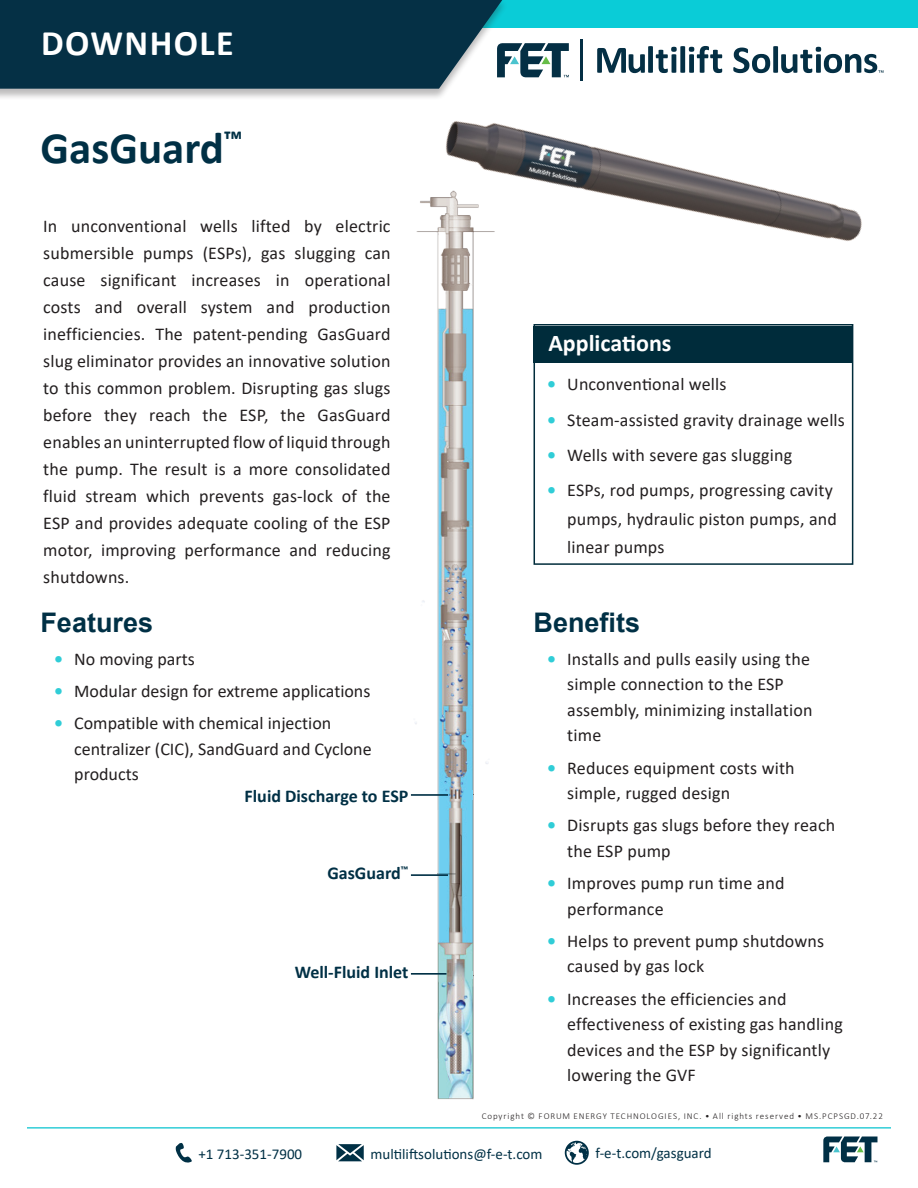
<style>
.page{position:relative;width:918px;height:1188px;background:#fff}
.page>*{position:absolute;margin:0;border:0;box-sizing:border-box;transform-origin:0 0}
.t1{font:700 45px "Calibri";color:#003045}
.t2{font:700 36px "Calibri";letter-spacing:.04em;color:#fff}
.Subhead{font:700 27px "Arial";color:#003045}
.Subhead-2{font:700 24px "Calibri";color:#fff}
.Inside_Text{font:18px/27px "Calibri";letter-spacing:.01em;color:#231f20}
.t3{font:700 18px "Calibri";color:#003045}
.t4{font:15px "Calibri";color:#003045}
.Back_Cover_Text{font:300 9px "Calibri";letter-spacing:.1em;color:#231f20}
.s1{font-weight:700;color:#30cdd7}
</style>
<div class="page">
<div style="left:0;top:0;width:918px;height:28px;background:#0accd7"></div>
<hr style="left:27px;top:1127px;width:864px;height:2px;background:#30cdd7">
<svg style="left:823px;top:1136px;width:54px;height:26px"></svg>
<div style="left:0;top:0;width:508px;height:100px;background:#231f20;opacity:.3"></div>
<div style="left:0;top:0;width:420px;height:89px;background:#053045"></div>
<svg style="left:176px;top:1143px;width:16px;height:20px"></svg>
<svg style="left:336px;top:1144px;width:28px;height:17px"></svg>
<svg style="left:565px;top:1141px;width:24px;height:24px"></svg>
<img style="left:420px;top:0;width:464px;height:382px">
<img style="left:415px;top:182px;width:222px;height:918px">
<div style="left:474px;top:770px;width:175px;height:233px;background:#fff"></div>
<div style="left:262px;top:770px;width:175px;height:233px;background:#fff"></div>
<div style="left:467px;top:972px;width:6px;height:7px;background:#9dd8d9"></div>
<div style="left:464px;top:791px;width:9px;height:9px;background:#6dcef2"></div>
<hr style="left:411px;top:794px;width:37px;height:2px;background:#003045">
<hr style="left:411px;top:874px;width:37px;height:2px;background:#003045">
<hr style="left:411px;top:973px;width:35px;height:2px;background:#003045">
<h2 class="t2" style="left:41px;top:18px;width:194px">DOWNHOLE</h2>
<p class="t1" style="left:40px;top:116px;width:204px">GasGuard<sup>™</sup></p>
<p class="Inside_Text" style="left:43px;top:213px;width:349px;text-align:justify">In unconventional wells lifted by electric submersible pumps (ESPs), gas slugging can cause significant increases in operational costs and overall system and production inefficiencies. The patent-pending GasGuard slug eliminator provides an innovative solution to this common problem. Disrupting gas slugs before they reach the ESP, the GasGuard enables an uninterrupted flow of liquid through the pump. The result is a more consolidated fluid stream which prevents gas-lock of the ESP and provides adequate cooling of the ESP motor, improving performance and reducing shutdowns.</p>
<p class="Subhead" style="left:40px;top:603px;width:114px">Features</p>
<p class="Inside_Text" style="left:54px;top:645px;width:142px"><span class="s1">•</span> No moving parts</p>
<p class="Inside_Text" style="left:54px;top:677px;width:318px"><span class="s1">•</span> Modular design for extreme applications</p>
<p class="Inside_Text" style="left:74px;top:710px;width:299px;line-height:25.5px;text-indent:-20px"><span class="s1">•</span> Compatible with chemical injection centralizer (CIC), SandGuard and Cyclone products</p>
<p class="t3" style="left:245px;top:783px;width:165px">Fluid Discharge to ESP</p>
<p class="t3" style="left:327px;top:860px;width:83px">GasGuard<sup>™</sup></p>
<p class="t3" style="left:295px;top:959px;width:115px">Well-Fluid Inlet</p>
<p class="Subhead-2" style="left:548px;top:326px;width:125px">Applications</p>
<p class="Inside_Text" style="left:547px;top:370px;width:181px"><span class="s1">•</span> Unconventional wells</p>
<p class="Inside_Text" style="left:547px;top:406px;width:299px"><span class="s1">•</span> Steam-assisted gravity drainage wells</p>
<p class="Inside_Text" style="left:547px;top:441px;width:247px"><span class="s1">•</span> Wells with severe gas slugging</p>
<p class="Inside_Text" style="left:567px;top:475px;width:271px;line-height:28.5px;text-indent:-20px"><span class="s1">•</span> ESPs, rod pumps, progressing cavity pumps, hydraulic piston pumps, and linear pumps</p>
<p class="Subhead" style="left:534px;top:603px;width:108px">Benefits</p>
<p class="Inside_Text" style="left:567px;top:646px;width:247px;line-height:25.5px;text-indent:-20px"><span class="s1">•</span> Installs and pulls easily using the simple connection to the ESP assembly, minimizing installation time</p>
<p class="Inside_Text" style="left:567px;top:754px;width:229px;line-height:25.5px;text-indent:-20px"><span class="s1">•</span> Reduces equipment costs with simple, rugged design</p>
<p class="Inside_Text" style="left:567px;top:812px;width:269px;line-height:25.5px;text-indent:-20px"><span class="s1">•</span> Disrupts gas slugs before they reach the ESP pump</p>
<p class="Inside_Text" style="left:567px;top:870px;width:219px;line-height:25.5px;text-indent:-20px"><span class="s1">•</span> Improves pump run time and performance</p>
<p class="Inside_Text" style="left:567px;top:928px;width:259px;line-height:25.5px;text-indent:-20px"><span class="s1">•</span> Helps to prevent pump shutdowns caused by gas lock</p>
<p class="Inside_Text" style="left:567px;top:985px;width:277px;line-height:25.5px;text-indent:-20px"><span class="s1">•</span> Increases the efficiencies and effectiveness of existing gas handling devices and the ESP by significantly lowering the GVF</p>
<p class="Back_Cover_Text" style="left:482px;top:1111px;width:403px">Copyright © FORUM ENERGY TECHNOLOGIES, INC. • All rights reserved • MS.PCPSGD.07.22</p>
<p class="t4" style="left:199px;top:1144px;width:105px">+1 713-351-7900</p>
<p class="t4" style="left:370px;top:1144px;width:174px">multiliftsolutions@f-e-t.com</p>
<p class="t4" style="left:596px;top:1143px;width:118px">f-e-t.com/gasguard</p>
</div>
